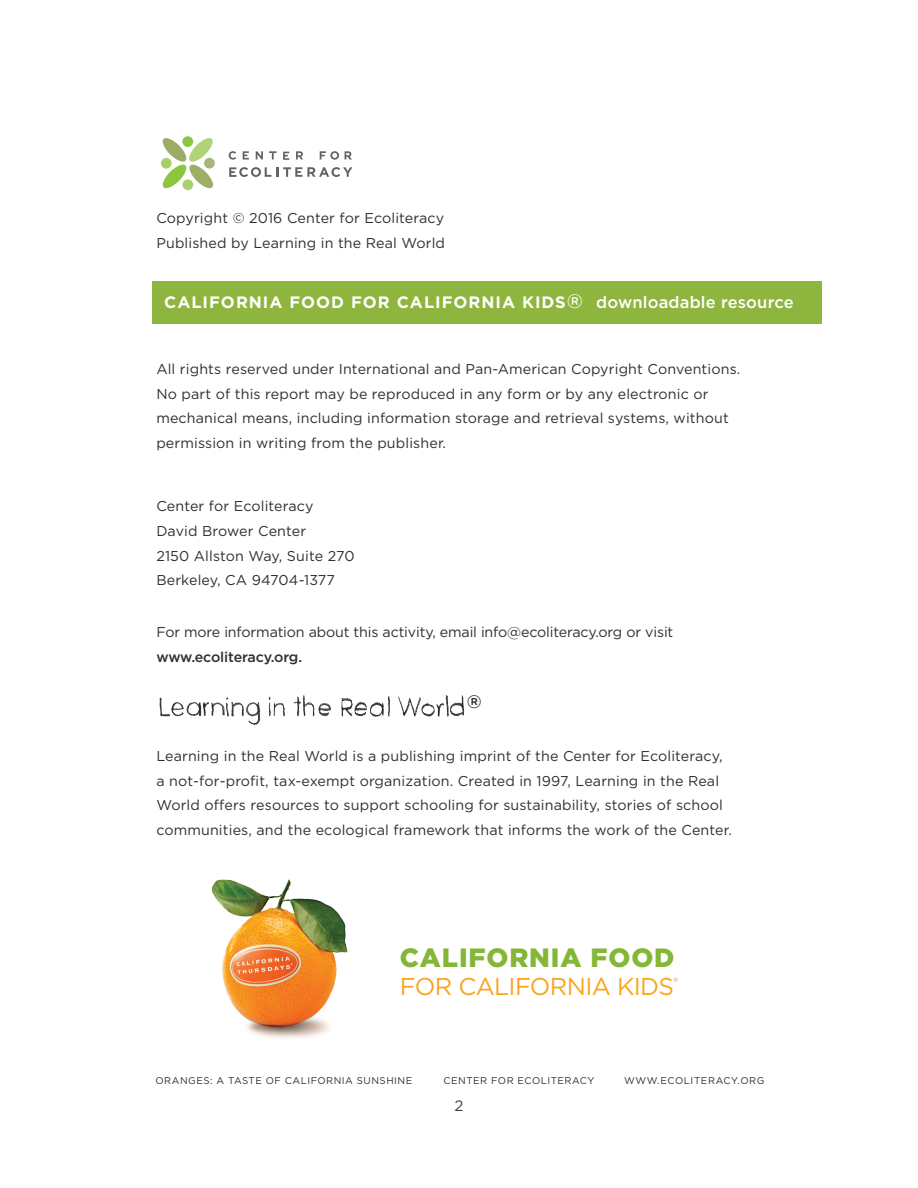
<style>
.page{position:relative;width:918px;height:1188px;background:#fff}
.page>*{position:absolute;margin:0;border:0;box-sizing:border-box;transform-origin:0 0}
.t1{font:900 26.55px "Gotham";letter-spacing:.03em;color:#84b637}
.t2{font:24.3px "Gotham";letter-spacing:-.025em;color:#f9a51b}
.t3{font:500 18px "Gotham";color:#231f20}
.t4{font:500 16.5px "Gotham";letter-spacing:.01em;color:#fff}
.t5{font:700 16.5px "Gotham";letter-spacing:.06em;color:#fff}
.t6{font:15px "Gotham";color:#3e3e3f}
.t7{font:14.25px/24.8px "Gotham";letter-spacing:.01em;color:#312f30}
.t8{font:14.25px "Gotham";letter-spacing:-.01em;color:#312f30}
.t9{font:500 14.25px "Gotham";letter-spacing:-.015em;color:#312f30}
.t10{font:9.75px "Gotham";letter-spacing:.05em;color:#312f30}
.t11{font:500 6.6px "Gotham";color:#f9a51b}
.s1{font-weight:700}
.s2{font-size:19.5px}
</style>
<div class="page">
<svg style="left:229px;top:151px;width:7px;height:9px"></svg>
<svg style="left:256px;top:151px;width:7px;height:8px"></svg>
<svg style="left:269px;top:151px;width:8px;height:8px"></svg>
<svg style="left:243px;top:151px;width:6px;height:8px"></svg>
<svg style="left:296px;top:151px;width:7px;height:8px"></svg>
<svg style="left:320px;top:151px;width:19px;height:9px"></svg>
<svg style="left:345px;top:151px;width:7px;height:8px"></svg>
<svg style="left:283px;top:152px;width:6px;height:8px"></svg>
<svg style="left:229px;top:167px;width:123px;height:10px"></svg>
<svg style="left:161px;top:137px;width:54px;height:53px"></svg>
<div style="left:161px;top:158px;width:11px;height:11px;background:#a4d064;border-radius:50%"></div>
<div style="left:204px;top:158px;width:11px;height:11px;background:#a7b679;border-radius:50%"></div>
<div style="left:182px;top:136px;width:11px;height:11px;background:#8bc63e;border-radius:50%"></div>
<div style="left:182px;top:179px;width:11px;height:11px;background:#a7d16b;border-radius:50%"></div>
<img style="left:159px;top:695px;width:306px;height:30px">
<div style="left:152px;top:281px;width:670px;height:43px;background:#8eb63e"></div>
<img style="left:211px;top:879px;width:137px;height:159px">
<p class="t7" style="left:156px;top:205px;width:290px">Copyright © 2016 Center for Ecoliteracy<br>Published by Learning in the Real World</p>
<p class="t5" style="left:164px;top:292px;width:213px">CALI FORNIA FOOD FOR</p>
<p class="t4" style="left:397px;top:293px;width:398px"><span class="s1">CALI FOR NI A KI DS</span><span class="s2">®</span> downloadable resource</p>
<p class="t7" style="left:156px;top:356px;width:586px">All rights reserved under International and Pan-American Copyright Conventions.<br>No part of this report may be reproduced in any form or by any electronic or mechanical means, including information storage and retrieval systems, without permission in writing from the publisher.</p>
<p class="t7" style="left:156px;top:493px;width:200px">Center for Ecoliteracy<br>David Brower Center<br>2150 Allston Way, Suite 270<br>Berkeley, CA 94704-1377</p>
<p class="t8" style="left:156px;top:624px;width:519px">For more information about this activity, email info@ecoliteracy.org or visit</p>
<p class="t9" style="left:156px;top:649px;width:147px">www.ecoliteracy.org.</p>
<p class="t3" style="left:467px;top:691px;width:16px">®</p>
<p class="t7" style="left:156px;top:743px;width:577px">Learning in the Real World is a publishing imprint of the Center for Ecoliteracy, a not-for-profit, tax-exempt organization. Created in 1997, Learning in the Real World offers resources to support schooling for sustainability, stories of school communities, and the ecological framework that informs the work of the Center.</p>
<h1 class="t1" style="left:400px;top:942px;width:276px">CALIFORNIA FOOD</h1>
<h2 class="t2" style="left:400px;top:973px;width:275px">FOR CALIFORNIA KIDS</h2>
<p class="t11" style="left:673px;top:976px;width:7px">®</p>
<p class="t10" style="left:156px;top:1075px;width:258px">ORANGES: A TASTE OF CALIFORNIA SUNSHINE</p>
<p class="t10" style="left:444px;top:1075px;width:152px">CENTER FOR ECOLITERACY</p>
<p class="t10" style="left:624px;top:1075px;width:142px">WWW.ECOLITERACY.ORG</p>
<p class="t6" style="left:455px;top:1097px;width:10px">2</p>
</div>
